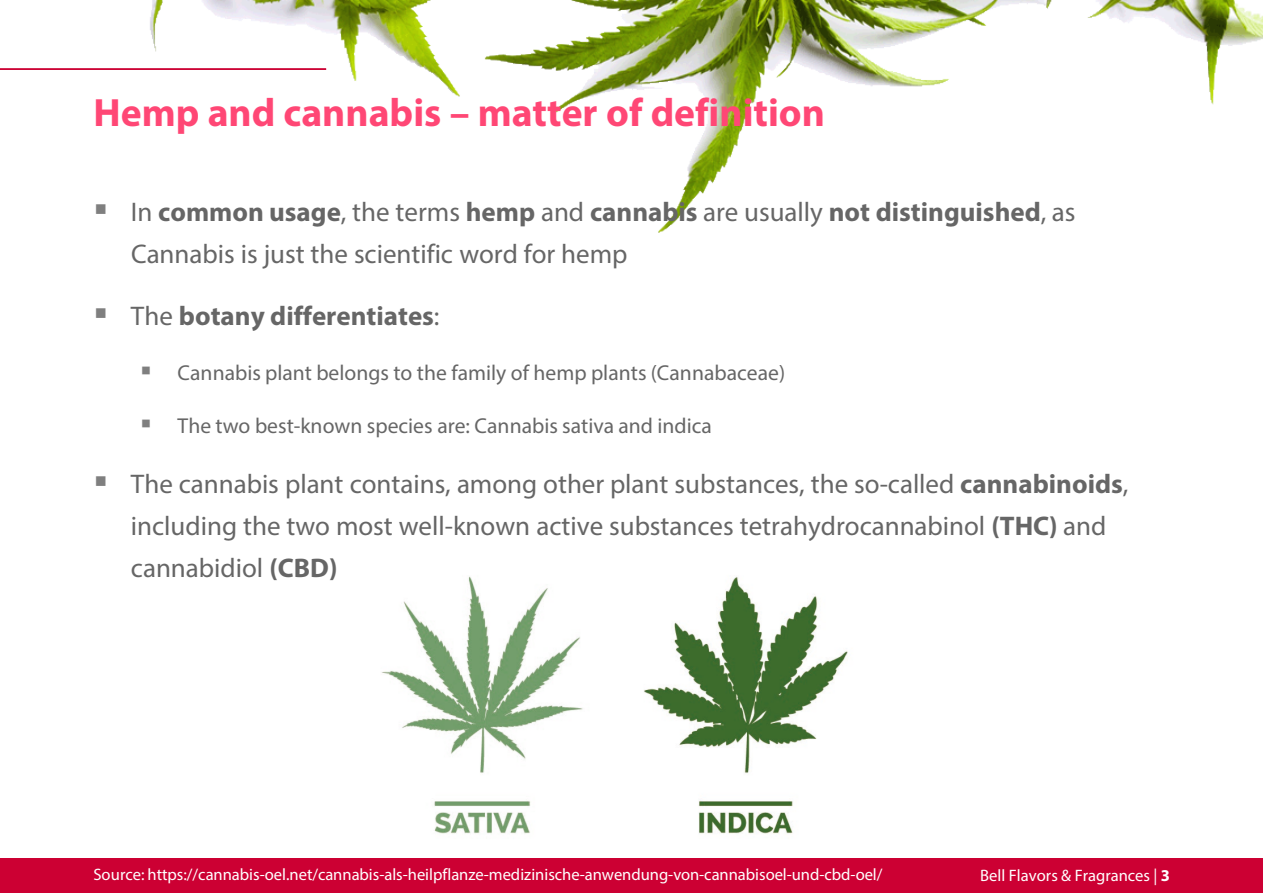
<style>
.page{position:relative;width:1263px;height:893px;background:#fff}
.page>*{position:absolute;margin:0;border:0;box-sizing:border-box;transform-origin:0 0}
.t1{font:700 39.6px "Myriad Pro";color:#ff4775}
.t2{font:27px/42.2px "Myriad Pro";color:#666}
.t3{font:700 27px "Myriad Pro";color:#666}
.t4{font:21.6px "Myriad Pro";color:#666}
.t5{font:16.5px "Myriad Pro";color:#fff}
.s1{color:#7f7f7f}
.s2{font-weight:700}
.s3{font-weight:400}
</style>
<div class="page">
<div style="left:0;top:858px;width:1263px;height:35px;background:#c03"></div>
<img style="left:381px;top:576px;width:467px;height:258px">
<img style="left:150px;top:0;width:1113px;height:233px">
<hr style="left:0;top:68px;width:326px;height:2px;background:#c03">
<h2 class="t1" style="left:94px;top:86px;width:733px">Hemp and cannabis – matter of definition</h2>
<p class="t2" style="left:131px;top:190px;width:946px;text-indent:-37px"><span class="s1">▪</span> In <span class="s2">common usage</span>, the terms <span class="s2">hemp</span> and <span class="s2">cannabis</span> are usually <span class="s2">not distinguished</span>, as<br>Cannabis is just the scientific word for hemp</p>
<p class="t3" style="left:94px;top:298px;width:347px"><span class="s1">▪</span> <span class="s3">The</span> botany differentiates<span class="s3">:</span></p>
<p class="t4" style="left:140px;top:359px;width:646px"><span class="s1">▪</span> Cannabis plant belongs to the family of hemp plants (Cannabaceae)</p>
<p class="t4" style="left:140px;top:412px;width:573px"><span class="s1">▪</span> The two best-known species are: Cannabis sativa and indica</p>
<p class="t2" style="left:131px;top:462px;width:999px;text-indent:-37px"><span class="s1">▪</span> The cannabis plant contains, among other plant substances, the so-called <span class="s2">cannabinoids</span>, including the two most well-known active substances tetrahydrocannabinol <span class="s2">(THC)</span> and cannabidiol <span class="s2">(CBD)</span></p>
<p class="t5" style="left:94px;top:864px;width:790px">Source: https://cannabis-oel.net/cannabis-als-heilpflanze-medizinische-anwendung-von-cannabisoel-und-cbd-oel/</p>
<p class="t5" style="left:980px;top:865px;width:191px">Bell Flavors &amp; Fragrances | <span class="s2">3</span></p>
</div>
